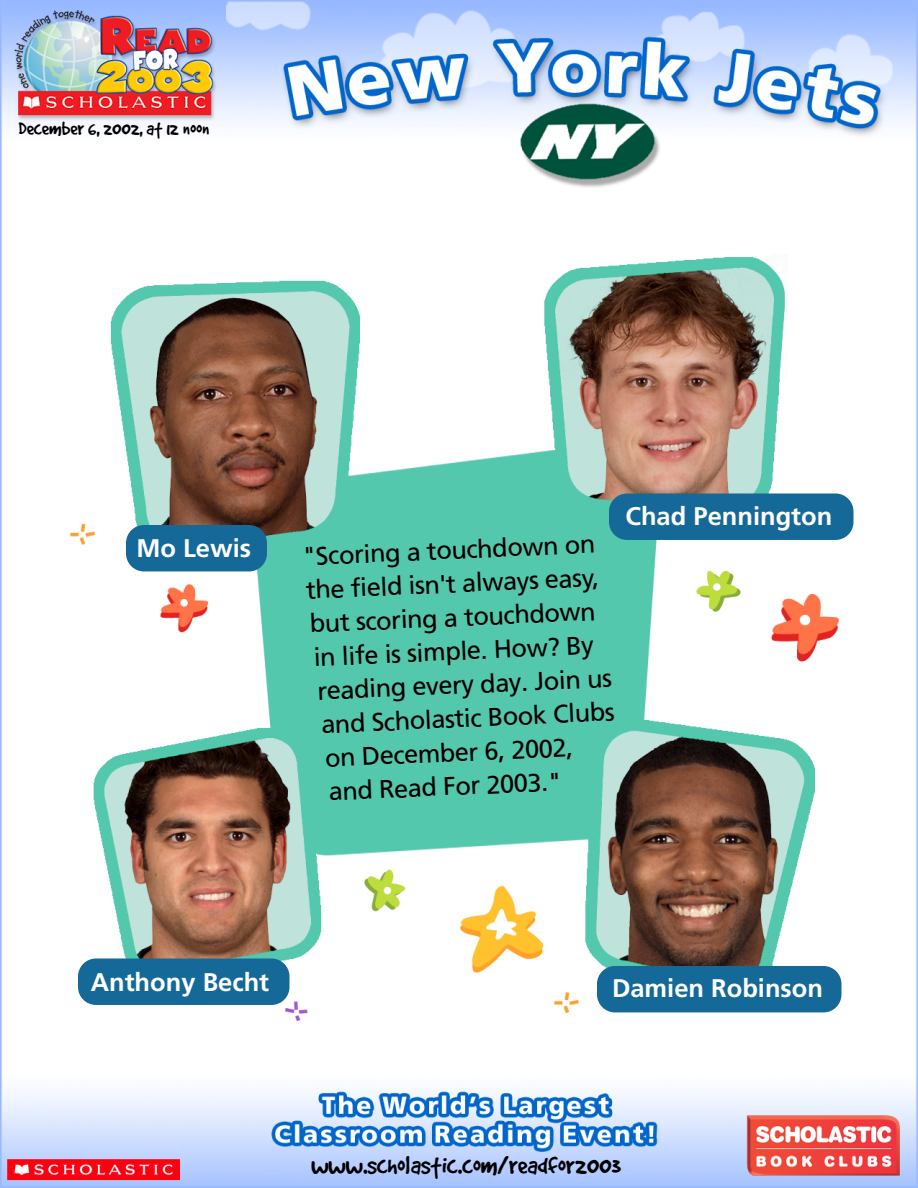
<style>
.page{position:relative;width:918px;height:1188px;background:#fff}
.page>*{position:absolute;margin:0;border:0;box-sizing:border-box;transform-origin:0 0}
.t1{font:28.2px "Good Dog Plain";color:#000}
.t2{font:25.5px "Frutiger";color:#000}
.t3{font:700 25.5px "Frutiger";color:#fff}
.t4{font:21.15px "Good Dog Plain";color:#000}
</style>
<div class="page">
<img style="left:0;top:0;width:918px;height:1188px">
<div style="left:126px;top:525px;width:141px;height:46px;background:#156999;border-radius:18px"></div>
<div style="left:597px;top:966px;width:245px;height:46px;background:#156999;border-radius:18px"></div>
<div style="left:78px;top:958px;width:212px;height:47px;background:#156999;border-radius:18px"></div>
<div style="left:782px;top:526px;width:37px;height:40px;background:#fff;border-radius:50%"></div>
<div style="left:609px;top:494px;width:245px;height:46px;background:#156999;border-radius:18px"></div>
<p class="t4" style="left:19px;top:122px;width:193px">December 6, 2002, at 12 noon</p>
<p class="t3" style="left:136px;top:533px;width:116px">Mo Lewis</p>
<p class="t2" style="left:301px;top:543px;width:295px;rotate:-3deg">"Scoring a touchdown on</p>
<p class="t2" style="left:305px;top:576px;width:295px;rotate:-3deg">the field isn't always easy,</p>
<p class="t2" style="left:309px;top:610px;width:288px;rotate:-3deg">but scoring a touchdown</p>
<p class="t2" style="left:313px;top:643px;width:282px;rotate:-3deg">in life is simple. How? By</p>
<p class="t2" style="left:317px;top:677px;width:296px;rotate:-3deg">reading every day. Join us</p>
<p class="t2" style="left:320px;top:711px;width:295px;rotate:-3deg">and Scholastic Book Clubs</p>
<p class="t2" style="left:324px;top:744px;width:250px;rotate:-3deg">on December 6, 2002,</p>
<p class="t2" style="left:328px;top:778px;width:235px;rotate:-3deg">and Read For 2003."</p>
<p class="t3" style="left:626px;top:501px;width:208px">Chad Pennington</p>
<p class="t3" style="left:91px;top:967px;width:180px">Anthony Becht</p>
<p class="t3" style="left:612px;top:974px;width:213px">Damien Robinson</p>
<p class="t1" style="left:311px;top:1156px;width:311px">www.scholastic.com/readfor2003</p>
</div>
